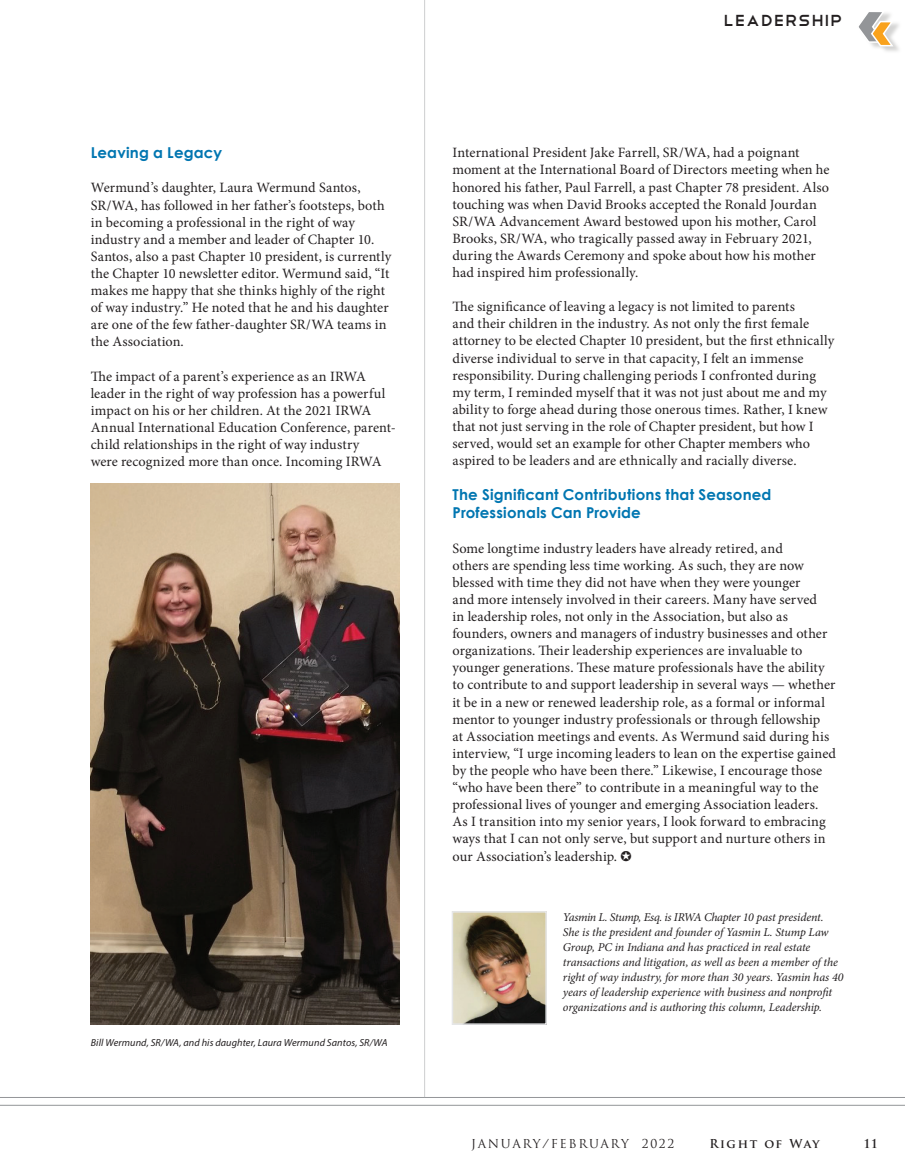
<style>
.page{position:relative;width:905px;height:1175px;background:#fff}
.page>*{position:absolute;margin:0;border:0;box-sizing:border-box;transform-origin:0 0}
.t1{font:21px "Telegrafico";letter-spacing:.025em;color:#231f20}
.t2{font:700 15px/18px "Century Gothic";letter-spacing:.015em;color:#0076b1}
.t3{font:14.25px/17.1px "Minion Pro";letter-spacing:.005em;color:#231f20}
.t4{font:italic 12px/15px "Minion Pro";letter-spacing:-.01em;color:#231f20}
.t5{font:12px "Trajan Pro";letter-spacing:.14em;color:#231f20}
.t6{font:700 12px "Trajan Pro";letter-spacing:.12em;color:#231f20}
.t7{font:italic 10.2px "Myriad Pro";letter-spacing:.01em;color:#231f20}
</style>
<div class="page">
<hr style="left:0;top:1104px;width:904px;height:1px;background:#939598">
<hr style="left:0;top:1097px;width:904px;height:1px;background:#939598">
<hr style="left:424px;top:0;width:1px;height:1097px;background:#cdced0">
<img style="left:454px;top:914px;width:90px;height:107px">
<div style="left:451px;top:911px;width:96px;height:113px;border:2px solid #e6e7e9"></div>
<div style="left:873px;top:22px;width:28px;height:32px;background:#c6c6c5;opacity:.75"></div>
<svg style="left:858px;top:12px;width:36px;height:35px"></svg>
<img style="left:91px;top:483px;width:308px;height:541px">
<p class="t2" style="left:91px;top:143px;width:133px">Leaving a Legacy</p>
<p class="t3" style="left:91px;top:179px;width:302px">Wermund’s daughter, Laura Wermund Santos, SR/WA, has followed in her father’s footsteps, both in becoming a professional in the right of way industry and a member and leader of Chapter 10.<br>Santos, also a past Chapter 10 president, is currently the Chapter 10 newsletter editor. Wermund said, “It makes me happy that she thinks highly of the right of way industry.” He noted that he and his daughter are one of the few father-daughter SR/WA teams in the Association.</p>
<p class="t3" style="left:91px;top:367px;width:306px">The impact of a parent’s experience as an IRWA leader in the right of way profession has a powerful impact on his or her children. At the 2021 IRWA Annual International Education Conference, parent&shy;child relationships in the right of way industry<br>were recognized more than once. Incoming IRWA</p>
<p class="t7" style="left:91px;top:1036px;width:298px">Bill Wermund, SR/WA, and his daughter, Laura Wermund Santos, SR/WA</p>
<p class="t1" style="left:723px;top:7px;width:121px">Leadership</p>
<p class="t3" style="left:452px;top:144px;width:378px">International President Jake Farrell, SR/WA, had a poignant moment at the International Board of Directors meeting when he honored his father, Paul Farrell, a past Chapter 78 president. Also touching was when David Brooks accepted the Ronald Jourdan SR/WA Advancement Award bestowed upon his mother, Carol Brooks, SR/WA, who tragically passed away in February 2021, during the Awards Ceremony and spoke about how his mother had inspired him professionally.</p>
<p class="t3" style="left:452px;top:298px;width:383px">The significance of leaving a legacy is not limited to parents<br>and their children in the industry. As not only the first female attorney to be elected Chapter 10 president, but the first ethnically diverse individual to serve in that capacity, I felt an immense responsibility. During challenging periods I confronted during my term, I reminded myself that it was not just about me and my ability to forge ahead during those onerous times. Rather, I knew that not just serving in the role of Chapter president, but how I served, would set an example for other Chapter members who aspired to be leaders and are ethnically and racially diverse.</p>
<p class="t2" style="left:452px;top:485px;width:320px">The Significant Contributions that Seasoned<br>Professionals Can Provide</p>
<p class="t3" style="left:452px;top:539px;width:385px">Some longtime industry leaders have already retired, and<br>others are spending less time working. As such, they are now blessed with time they did not have when they were younger<br>and more intensely involved in their careers. Many have served<br>in leadership roles, not only in the Association, but also as founders, owners and managers of industry businesses and other organizations. Their leadership experiences are invaluable to younger generations. These mature professionals have the ability to contribute to and support leadership in several ways — whether it be in a new or renewed leadership role, as a formal or informal mentor to younger industry professionals or through fellowship<br>at Association meetings and events. As Wermund said during his interview, “I urge incoming leaders to lean on the expertise gained by the people who have been there.” Likewise, I encourage those “who have been there” to contribute in a meaningful way to the professional lives of younger and emerging Association leaders.<br>As I transition into my senior years, I look forward to embracing ways that I can not only serve, but support and nurture others in our Association’s leadership.</p>
<p class="t4" style="left:563px;top:910px;width:282px">Yasmin L. Stump, Esq. is IRWA Chapter 10 past president.<br>She is the president and founder of Yasmin L. Stump Law Group, PC in Indiana and has practiced in real estate transactions and litigation, as well as been a member of the right of way industry, for more than 30 years. Yasmin has 40 years of leadership experience with business and nonprofit organizations and is authoring this column, Leadership.</p>
<p class="t5" style="left:471px;top:1136px;width:204px">JANUARY/FEBRUARY 2022</p>
<p class="t6" style="left:709px;top:1136px;width:112px">Right of Way</p>
<p class="t6" style="left:863px;top:1136px;width:16px">11</p>
</div>
